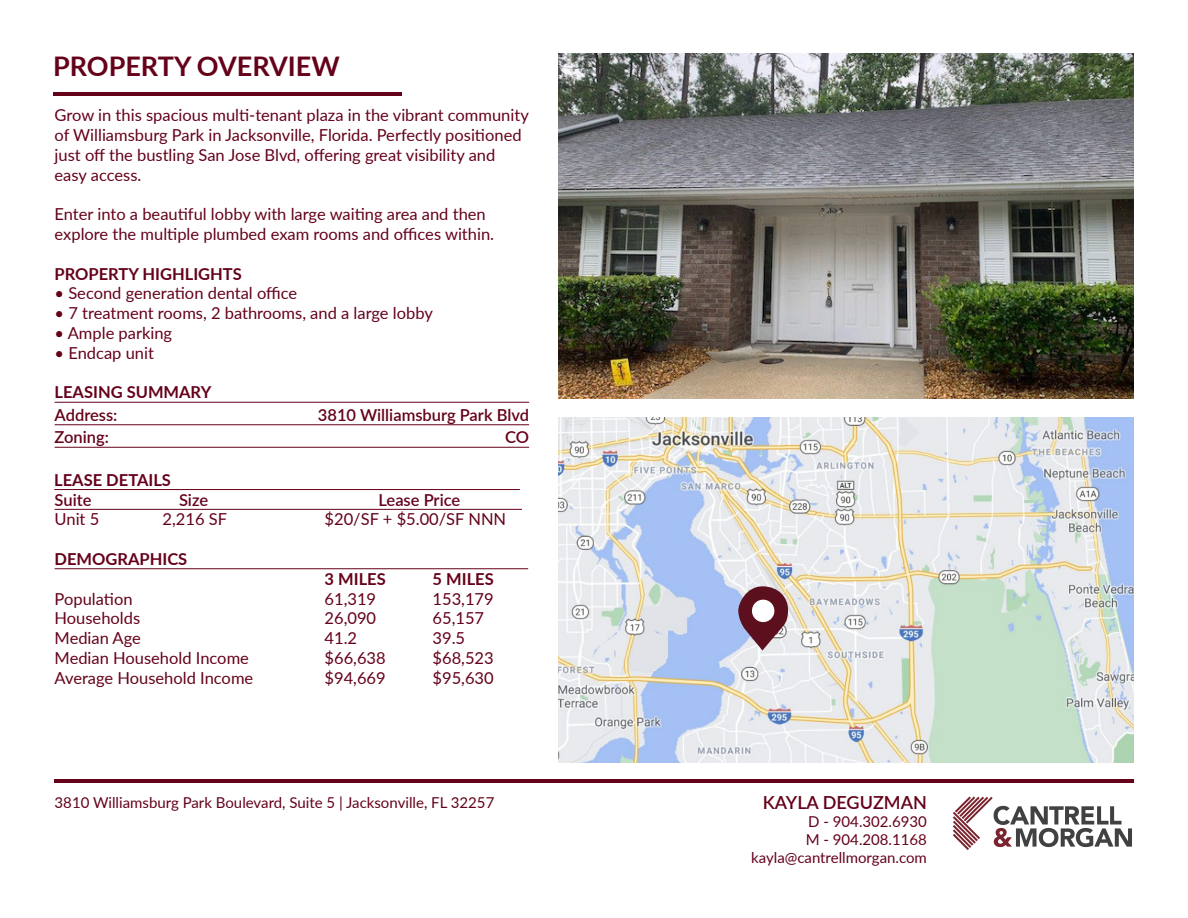
<style>
.page{position:relative;width:1188px;height:918px;background:#fff}
.page>*{position:absolute;margin:0;border:0;box-sizing:border-box;transform-origin:0 0}
.t1{font:700 27px "Lato";color:#65021a}
.t2{font:600 18px "Lato";color:#65021a}
.t3{font:16.5px/19.8px "Lato";color:#65021a}
.t4{font:700 16.5px "Lato";color:#65021a}
.t5{font:600 16.5px "Lato";color:#65021a}
.t6{font:15px/18px "Lato";color:#65021a;text-align:right}
</style>
<div class="page">
<img style="left:558px;top:53px;width:575px;height:346px">
<img style="left:558px;top:418px;width:575px;height:345px">
<hr style="left:53px;top:92px;width:349px;height:4px;background:#65021a">
<hr style="left:55px;top:402px;width:474px;height:1px;background:#65021a">
<hr style="left:55px;top:424px;width:474px;height:1px;background:#65021a">
<hr style="left:55px;top:447px;width:474px;height:1px;background:#65021a">
<hr style="left:54px;top:489px;width:466px;height:1px;background:#65021a">
<hr style="left:55px;top:509px;width:467px;height:1px;background:#65021a">
<hr style="left:55px;top:568px;width:473px;height:1px;background:#65021a">
<hr style="left:54px;top:779px;width:1080px;height:3px;background:#65021a">
<svg style="left:953px;top:796px;width:179px;height:54px"></svg>
<svg style="left:738px;top:586px;width:50px;height:64px;background:#895b67"></svg>
<div style="left:752px;top:600px;width:22px;height:22px;background:#fff;border-radius:50%"></div>
<h1 class="t1" style="left:53px;top:47px;width:288px">PROPERTY OVERVIEW</h1>
<p class="t3" style="left:55px;top:105px;width:476px">Grow in this spacious multi-tenant plaza in the vibrant community of Williamsburg Park in Jacksonville, Florida. Perfectly positioned just off the bustling San Jose Blvd, offering great visibility and easy access.</p>
<p class="t3" style="left:55px;top:204px;width:441px">Enter into a beautiful lobby with large waiting area and then explore the multiple plumbed exam rooms and offices within.</p>
<p class="t4" style="left:55px;top:261px;width:189px">PROPERTY HIGHLIGHTS</p>
<p class="t3" style="left:55px;top:283px;width:244px">• Second generation dental office</p>
<p class="t3" style="left:55px;top:303px;width:380px">• 7 treatment rooms, 2 bathrooms, and a large lobby</p>
<p class="t3" style="left:55px;top:322px;width:119px">• Ample parking</p>
<p class="t3" style="left:55px;top:342px;width:101px">• Endcap unit</p>
<p class="t4" style="left:55px;top:380px;width:158px">LEASING SUMMARY</p>
<p class="t5" style="left:55px;top:403px;width:64px">Address:</p>
<p class="t5" style="left:318px;top:403px;width:213px">3810 Williamsburg Park Blvd</p>
<p class="t5" style="left:55px;top:425px;width:56px">Zoning:</p>
<p class="t5" style="left:505px;top:425px;width:25px">CO</p>
<p class="t4" style="left:54px;top:468px;width:118px">LEASE DETAILS</p>
<p class="t5" style="left:55px;top:488px;width:38px">Suite</p>
<p class="t5" style="left:179px;top:488px;width:31px">Size</p>
<p class="t5" style="left:379px;top:488px;width:83px">Lease Price</p>
<p class="t3" style="left:55px;top:509px;width:46px">Unit 5</p>
<p class="t3" style="left:163px;top:509px;width:66px">2,216 SF</p>
<p class="t3" style="left:325px;top:509px;width:183px">$20/SF + $5.00/SF NNN</p>
<p class="t4" style="left:55px;top:547px;width:134px">DEMOGRAPHICS</p>
<p class="t4" style="left:325px;top:567px;width:63px">3 MILES</p>
<p class="t4" style="left:433px;top:567px;width:63px">5 MILES</p>
<p class="t3" style="left:55px;top:588px;width:79px">Population</p>
<p class="t3" style="left:325px;top:588px;width:53px">61,319</p>
<p class="t3" style="left:433px;top:588px;width:63px">153,179</p>
<p class="t3" style="left:55px;top:608px;width:87px">Households</p>
<p class="t3" style="left:325px;top:608px;width:53px">26,090</p>
<p class="t3" style="left:433px;top:608px;width:53px">65,157</p>
<p class="t3" style="left:55px;top:628px;width:88px">Median Age</p>
<p class="t3" style="left:325px;top:628px;width:34px">41.2</p>
<p class="t3" style="left:433px;top:628px;width:34px">39.5</p>
<p class="t3" style="left:55px;top:647px;width:196px">Median Household Income</p>
<p class="t3" style="left:325px;top:647px;width:63px">$66,638</p>
<p class="t3" style="left:433px;top:647px;width:63px">$68,523</p>
<p class="t3" style="left:55px;top:667px;width:200px">Average Household Income</p>
<p class="t3" style="left:325px;top:667px;width:63px">$94,669</p>
<p class="t3" style="left:433px;top:667px;width:63px">$95,630</p>
<p class="t6" style="left:55px;top:792px;width:441px">3810 Williamsburg Park Boulevard, Suite 5 | Jacksonville, FL 32257</p>
<p class="t2" style="left:763px;top:790px;width:166px">KAYLA DEGUZMAN</p>
<p class="t6" style="left:751px;top:812px;width:177px">D - 904.302.6930<br>M - 904.208.1168 kayla@cantrellmorgan.com</p>
</div>
